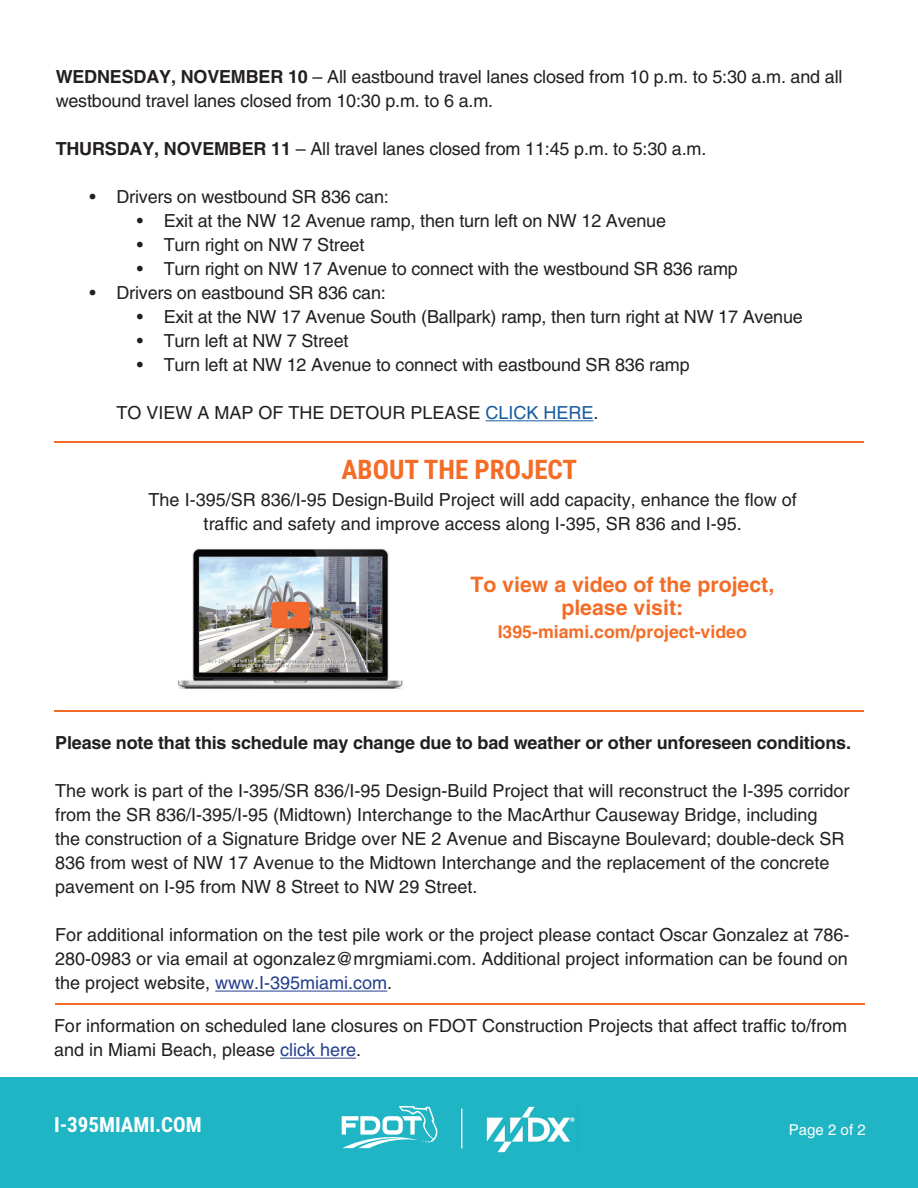
<style>
.page{position:relative;width:918px;height:1188px;background:#fff}
.page>*{position:absolute;margin:0;border:0;box-sizing:border-box;transform-origin:0 0}
.t1{font:700 27px "Roboto Condensed";color:#f36d27}
.t2{font:700 21.3px/23.1px "Helvetica";color:#f36d27;text-align:center}
.t3{font:700 21px "Roboto Condensed";color:#fff}
.t4{font:18px/24px "Helvetica";color:#231f20}
.t5{font:700 18px "Helvetica";letter-spacing:-.01em;color:#231f20}
.t6{font:700 17.7px "Helvetica";color:#f36d27}
.t7{font:15px "Helvetica";color:#fff}
.s1{font-weight:700}
.s2{color:#175d9e}
.s3{color:#253f8e}
</style>
<div class="page">
<div style="left:0;top:1077px;width:918px;height:111px;background:#1fb5c4"></div>
<hr style="left:461px;top:1109px;width:1px;height:39px;background:#fff">
<svg style="left:342px;top:1106px;width:95px;height:42px"></svg>
<img style="left:486px;top:1106px;width:89px;height:47px">
<hr style="left:55px;top:1004px;width:810px;height:1px;background:#f36d27">
<img style="left:178px;top:548px;width:225px;height:140px">
<hr style="left:54px;top:441px;width:810px;height:2px;background:#f36d27">
<hr style="left:486px;top:420px;width:108px;height:1px;background:#175d9e">
<hr style="left:215px;top:991px;width:172px;height:1px;background:#253f8e">
<hr style="left:54px;top:711px;width:810px;height:1px;background:#f36d27">
<hr style="left:280px;top:1058px;width:76px;height:1px;background:#253f8e">
<p class="t4" style="left:56px;top:65px;width:788px"><span class="s1">WEDNESDAY, NOVEMBER 10</span> – All eastbound travel lanes closed from 10 p.m. to 5:30 a.m. and all westbound travel lanes closed from 10:30 p.m. to 6 a.m.</p>
<p class="t4" style="left:56px;top:137px;width:652px"><span class="s1">THURSDAY, NOVEMBER 11</span> – All travel lanes closed from 11:45 p.m. to 5:30 a.m.</p>
<p class="t4" style="left:89px;top:185px;width:301px">• Drivers on westbound SR 836 can:</p>
<p class="t4" style="left:137px;top:209px;width:531px">• Exit at the NW 12 Avenue ramp, then turn left on NW 12 Avenue</p>
<p class="t4" style="left:137px;top:233px;width:229px">• Turn right on NW 7 Street</p>
<p class="t4" style="left:137px;top:257px;width:603px">• Turn right on NW 17 Avenue to connect with the westbound SR 836 ramp</p>
<p class="t4" style="left:89px;top:281px;width:298px">• Drivers on eastbound SR 836 can:</p>
<p class="t4" style="left:137px;top:305px;width:668px">• Exit at the NW 17 Avenue South (Ballpark) ramp, then turn right at NW 17 Avenue</p>
<p class="t4" style="left:137px;top:329px;width:213px">• Turn left at NW 7 Street</p>
<p class="t4" style="left:137px;top:353px;width:555px">• Turn left at NW 12 Avenue to connect with eastbound SR 836 ramp</p>
<p class="t4" style="left:116px;top:401px;width:484px">TO VIEW A MAP OF THE DETOUR PLEASE <span class="s2">CLICK HERE</span>.</p>
<h1 class="t1" style="left:342px;top:450px;width:237px">ABOUT THE PROJECT</h1>
<p class="t4" style="left:149px;top:488px;width:650px;text-align:center">The I-395/SR 836/I-95 Design-Build Project will add capacity, enhance the flow of traffic and safety and improve access along I-395, SR 836 and I-95.</p>
<p class="t2" style="left:470px;top:572px;width:305px">To view a video of the project, please visit:</p>
<p class="t6" style="left:498px;top:621px;width:251px">I395-miami.com/project-video</p>
<p class="t5" style="left:55px;top:732px;width:797px">Please note that this schedule may change due to bad weather or other unforeseen conditions.</p>
<p class="t4" style="left:55px;top:779px;width:796px">The work is part of the I-395/SR 836/I-95 Design-Build Project that will reconstruct the I-395 corridor from the SR 836/I-395/I-95 (Midtown) Interchange to the MacArthur Causeway Bridge, including<br>the construction of a Signature Bridge over NE 2 Avenue and Biscayne Boulevard; double-deck SR 836 from west of NW 17 Avenue to the Midtown Interchange and the replacement of the concrete pavement on I-95 from NW 8 Street to NW 29 Street.</p>
<p class="t4" style="left:55px;top:923px;width:796px;text-align:justify">For additional information on the test pile work or the project please contact Oscar Gonzalez at 786- 280-0983 or via email at ogonzalez@mrgmiami.com. Additional project information can be found on the project website, <span class="s3">www.I-395miami.com</span>.</p>
<p class="t4" style="left:54px;top:1014px;width:795px">For information on scheduled lane closures on FDOT Construction Projects that affect traffic to/from and in Miami Beach, please <span class="s3">click here</span>.</p>
<p class="t3" style="left:54px;top:1110px;width:149px">I-395MIAMI.COM</p>
<p class="t7" style="left:789px;top:1121px;width:78px">Page 2 of 2</p>
</div>
